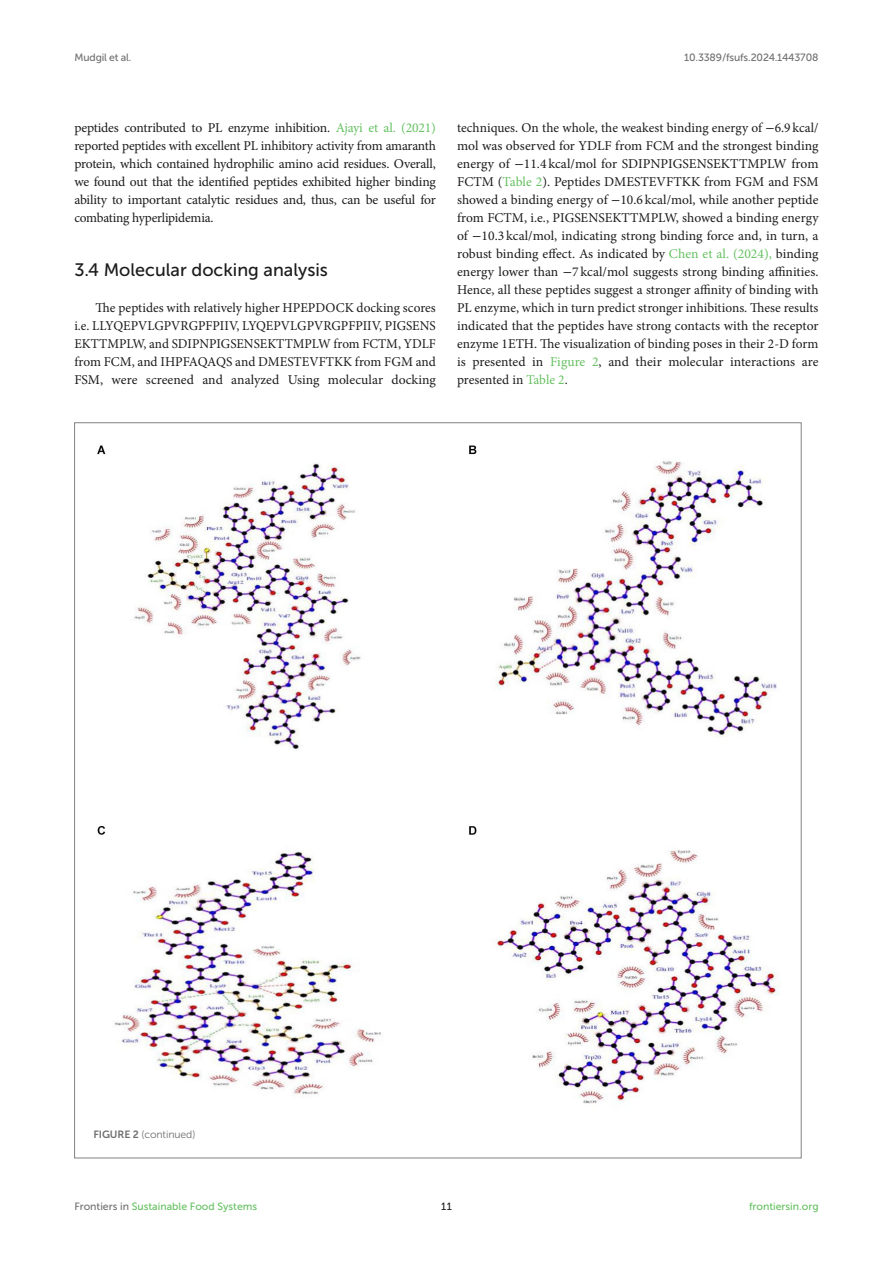
<style>
.page{position:relative;width:893px;height:1263px;background:#fff}
.page>*{position:absolute;margin:0;border:0;box-sizing:border-box;transform-origin:0 0}
.HEAD_2{font:18px "Museo Sans 500";color:#1b1c1b}
.TEXT_FLUSH{font:13.5px/18px "Minion Pro";letter-spacing:.005em;color:#1b1c1b;text-align:justify}
.TEXT{font:13.5px/18px "Minion Pro";letter-spacing:-.015em;color:#1b1c1b;text-align:justify}
.t1{font:10.5px "Museo Sans 500";color:#65c161}
.t2{font:10.5px "Museo Sans 500";letter-spacing:-.015em;color:#706f70}
.FIG{font:10.5px "Museo Sans 300";letter-spacing:-.01em;color:#706f70}
.t3{font:10.5px "Museo Sans 500";color:#1b1c1b}
.s1{color:#65c161}
.s2{font-family:"STIX General"}
.s3{font-family:"Museo Sans 700"}
.s4{color:#706f70}
</style>
<div class="page">
<img style="left:97px;top:445px;width:683px;height:659px">
<p class="t2" style="left:74px;top:51px;width:59px">Mudgil et al.</p>
<p class="t2" style="left:684px;top:51px;width:136px">10.3389/fsufs.2024.1443708</p>
<p class="TEXT" style="left:74px;top:119px;width:363px">peptides contributed to PL enzyme inhibition. <span class="s1">Ajayi et al. (2021) </span>reported peptides with excellent PL inhibitory activity from amaranth protein, which contained hydrophilic amino acid residues. Overall, we found out that the identified peptides exhibited higher binding ability to important catalytic residues and, thus, can be useful for combating hyperlipidemia.</p>
<p class="HEAD_2" style="left:74px;top:260px;width:255px">3.4 Molecular docking analysis</p>
<p class="TEXT_FLUSH" style="left:74px;top:299px;width:363px;text-indent:21px">The peptides with relatively higher HPEPDOCK docking scores i.e. LLYQEPVLGPVRGPFPIIV, LYQEPVLGPVRGPFPIIV, PIGSENS EKTTMPLW, and SDIPNPIGSENSEKTTMPLW from FCTM, YDLF from FCM, and IHPFAQAQS and DMESTEVFTKK from FGM and FSM, were screened and analyzed Using molecular docking</p>
<p class="TEXT_FLUSH" style="left:457px;top:119px;width:363px">techniques. On the whole, the weakest binding energy of <span class="s2">−</span>6.9 kcal/ mol was observed for YDLF from FCM and the strongest binding energy of <span class="s2">−</span>11.4 kcal/mol for SDIPNPIGSENSEKTTMPLW from FCTM (<span class="s1">Table 2</span>). Peptides DMESTEVFTKK from FGM and FSM showed a binding energy of <span class="s2">−</span>10.6 kcal/mol, while another peptide from FCTM, i.e., PIGSENSEKTTMPLW, showed a binding energy of <span class="s2">−</span>10.3 kcal/mol, indicating strong binding force and, in turn, a robust binding effect. As indicated by <span class="s1">Chen et al. (2024),</span> binding energy lower than <span class="s2">−</span>7 kcal/mol suggests strong binding affinities.<br>Hence, all these peptides suggest a stronger affinity of binding with PL enzyme, which in turn predict stronger inhibitions. These results indicated that the peptides have strong contacts with the receptor enzyme 1ETH. The visualization of binding poses in their 2-D form is presented in <span class="s1">Figure 2</span>, and their molecular interactions are presented in <span class="s1">Table 2</span>.</p>
<p class="FIG" style="left:94px;top:1129px;width:103px"><span class="s3">FIGURE 2</span> (continued)</p>
<p class="t1" style="left:74px;top:1200px;width:184px"><span class="s4">Frontiers in</span> Sustainable Food Systems</p>
<p class="t3" style="left:441px;top:1200px;width:12px">11</p>
<p class="t1" style="left:749px;top:1200px;width:71px">frontiersin.org</p>
</div>
